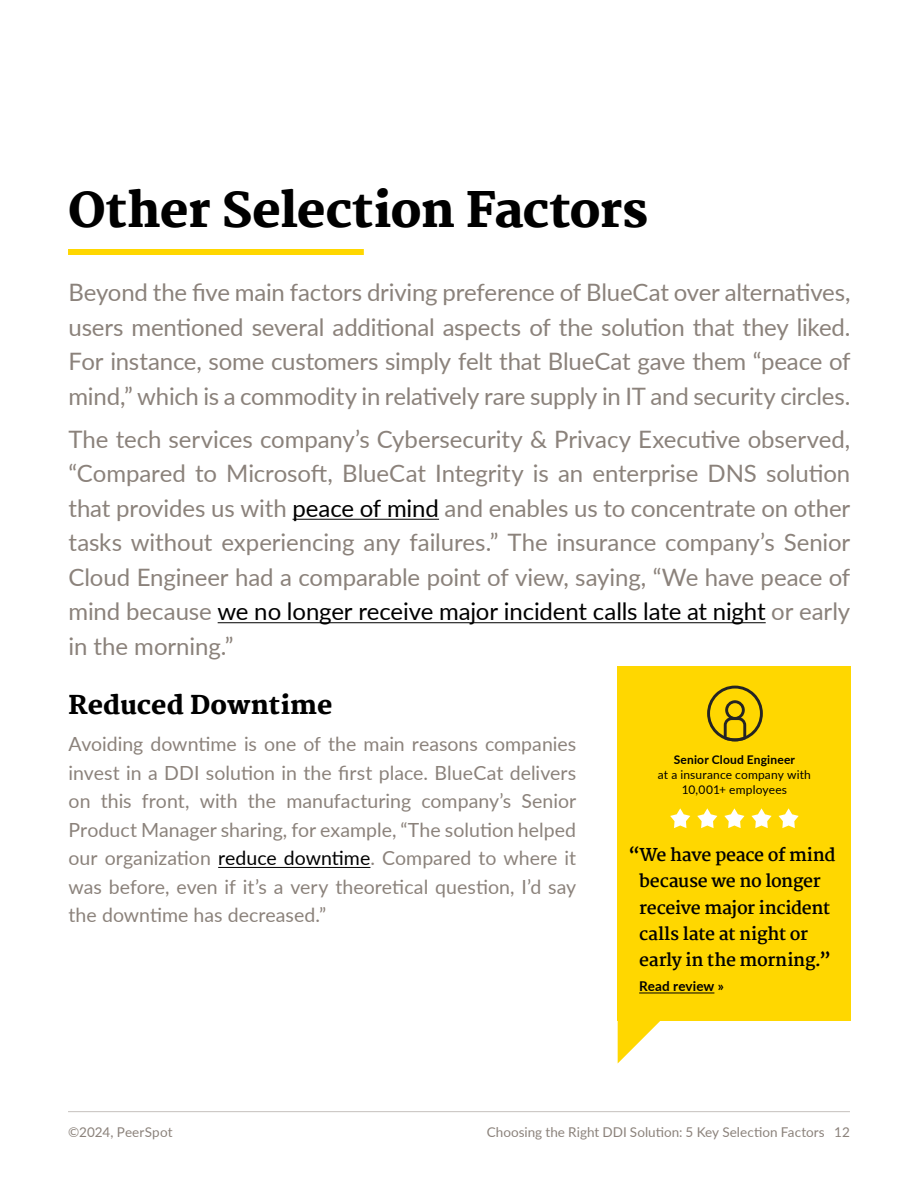
<style>
.page{position:relative;width:918px;height:1188px;background:#fff}
.page>*{position:absolute;margin:0;border:0;box-sizing:border-box;transform-origin:0 0}
.t1{font:800 48px "Martel";letter-spacing:-.015em;color:#000}
.t2{font:800 25.5px "Martel";letter-spacing:.005em;color:#000}
.t3{font:24px/34.5px "Lato";letter-spacing:-.005em;color:#8b827b;text-align:justify}
.t4{font:19.5px/28.5px "Lato";letter-spacing:.005em;color:#8b827b;text-align:justify}
.t5{font:700 17.4px/26.2px "Martel";letter-spacing:-.02em;color:#000}
.t6{font:13.5px "Lato";color:#8b827b}
.t7{font:700 13.5px "Lato";letter-spacing:.01em;color:#000}
.t8{font:12px/15px "Lato";letter-spacing:.015em;color:#000;text-align:center}
.t9{font:700 12px "Lato";letter-spacing:.015em;color:#000}
.s1{color:#000}
</style>
<div class="page">
<hr style="left:68px;top:1111px;width:782px;height:1px;background:#c5c1bd">
<div style="left:68px;top:249px;width:296px;height:6px;background:#ffd700"></div>
<hr style="left:293px;top:519px;width:146px;height:1px;background:#000">
<hr style="left:218px;top:622px;width:548px;height:1px;background:#000">
<hr style="left:218px;top:867px;width:152px;height:1px;background:#000">
<div style="left:618px;top:666px;width:233px;height:355px;background:#ffd700"></div>
<svg style="left:618px;top:1021px;width:42px;height:42px"></svg>
<hr style="left:639px;top:993px;width:75px;height:1px;background:#000">
<svg style="left:707px;top:686px;width:56px;height:55px"></svg>
<svg style="left:670px;top:808px;width:129px;height:20px"></svg>
<h1 class="t1" style="left:68px;top:182px;width:582px">Other Selection Factors</h1>
<p class="t3" style="left:69px;top:275px;width:784px">Beyond the five main factors driving preference of BlueCat over alternatives, users mentioned several additional aspects of the solution that they liked.<br>For instance, some customers simply felt that BlueCat gave them “peace of mind,” which is a commodity in relatively rare supply in IT and security circles.</p>
<p class="t3" style="left:68px;top:421px;width:783px">The tech services company’s Cybersecurity &amp; Privacy Executive observed, “Compared to Microsoft, BlueCat Integrity is an enterprise DNS solution that provides us with <span class="s1">peace of mind</span> and enables us to concentrate on other tasks without experiencing any failures.” The insurance company’s Senior Cloud Engineer had a comparable point of view, saying, “We have peace of mind because <span class="s1">we no longer receive major incident calls late at night</span> or early in the morning.”</p>
<p class="t2" style="left:69px;top:690px;width:265px">Reduced Downtime</p>
<p class="t4" style="left:69px;top:729px;width:509px">Avoiding downtime is one of the main reasons companies invest in a DDI solution in the first place. BlueCat delivers on this front, with the manufacturing company’s Senior Product Manager sharing, for example, “The solution helped our organization <span class="s1">reduce downtime</span>. Compared to where it was before, even if it’s a very theoretical question, I’d say the downtime has decreased.”</p>
<p class="t9" style="left:674px;top:751px;width:123px">Senior Cloud Engineer</p>
<p class="t8" style="left:658px;top:767px;width:154px">at a insurance company with<br>10,001+ employees</p>
<p class="t5" style="left:639px;top:842px;width:198px;text-indent:-11px">“We have peace of mind because we no longer receive major incident calls late at night or early in the morning.”</p>
<p class="t7" style="left:639px;top:976px;width:86px">Read review »</p>
<p class="t6" style="left:68px;top:1122px;width:106px">©2024, PeerSpot</p>
<p class="t6" style="left:487px;top:1122px;width:365px">Choosing the Right DDI Solution: 5 Key Selection Factors 12</p>
</div>
